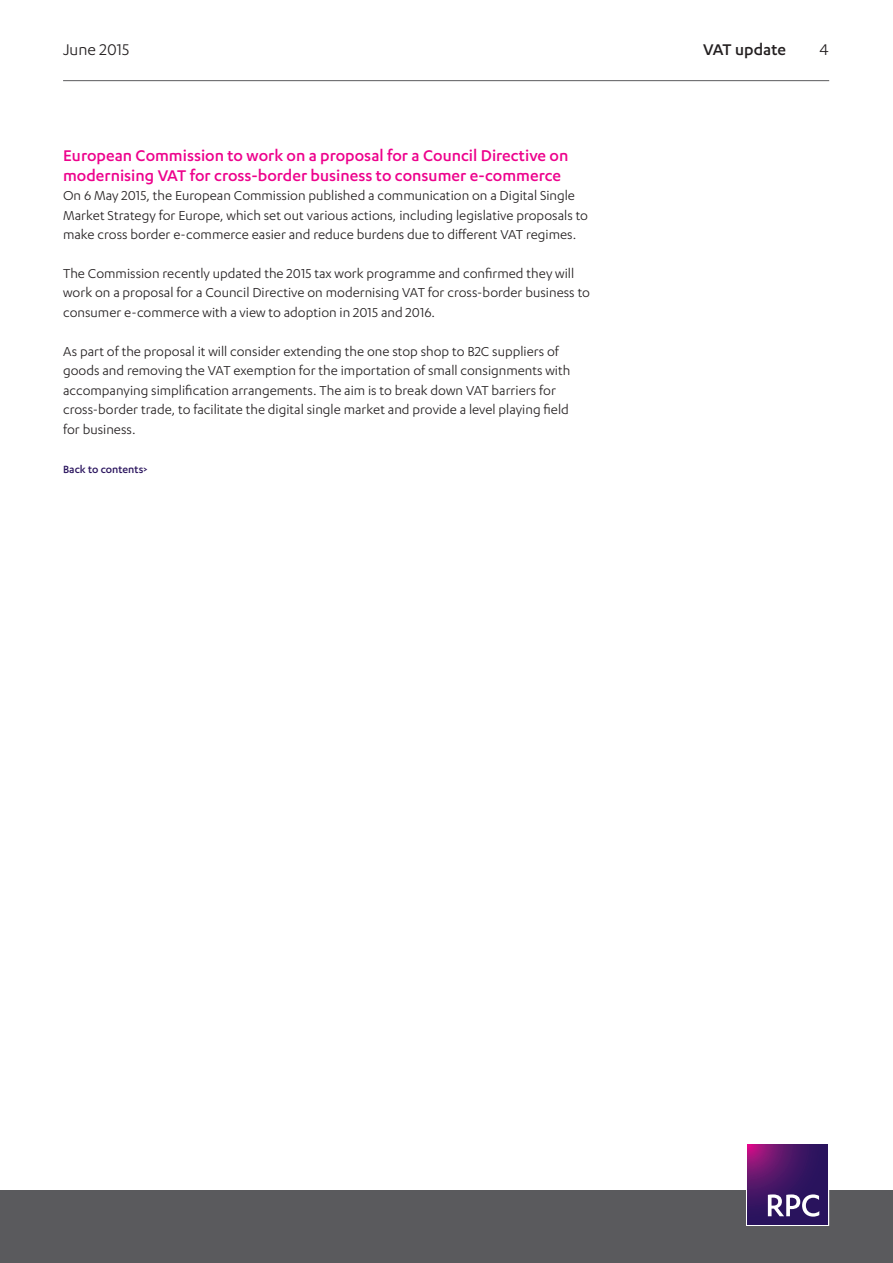
<style>
.page{position:relative;width:893px;height:1263px;background:#fff}
.page>*{position:absolute;margin:0;border:0;box-sizing:border-box;transform-origin:0 0}
.Heading_2__pink{font:500 18px/19.5px "Karbon";color:#ed028c}
.t1{font:18px "Karbon";color:#231f20}
.t2{font:500 18px "Karbon";color:#231f20}
.Body{font:15px/19.5px "Karbon";color:#231f20}
.Body-2{font:500 12px "Karbon";color:#29135d}
</style>
<div class="page">
<hr style="left:63px;top:80px;width:766px;height:1px;background:#5a5a5d">
<div style="left:0;top:1191px;width:893px;height:72px;background:#5a5a5d"></div>
<div style="left:746px;top:1143px;width:83px;height:83px;border:1px solid #fff"></div>
<svg style="left:748px;top:1144px;width:80px;height:80px;background:#461565"></svg>
<svg style="left:768px;top:1194px;width:51px;height:22px"></svg>
<p class="t1" style="left:63px;top:39px;width:68px">June 2015</p>
<p class="t2" style="left:703px;top:39px;width:84px">VAT update</p>
<p class="t1" style="left:819px;top:39px;width:11px">4</p>
<p class="Heading_2__pink" style="left:63px;top:145px;width:507px">European Commission to work on a proposal for a Council Directive on modernising VAT for cross-border business to consumer e-commerce</p>
<p class="Body" style="left:63px;top:185px;width:526px">On 6 May 2015, the European Commission published a communication on a Digital Single<br>Market Strategy for Europe, which set out various actions, including legislative proposals to make cross border e-commerce easier and reduce burdens due to different VAT regimes.</p>
<p class="Body" style="left:63px;top:263px;width:528px">The Commission recently updated the 2015 tax work programme and confirmed they will work on a proposal for a Council Directive on modernising VAT for cross-border business to consumer e-commerce with a view to adoption in 2015 and 2016.</p>
<p class="Body" style="left:63px;top:341px;width:509px">As part of the proposal it will consider extending the one stop shop to B2C suppliers of goods and removing the VAT exemption for the importation of small consignments with accompanying simplification arrangements. The aim is to break down VAT barriers for cross-border trade, to facilitate the digital single market and provide a level playing field for business.</p>
<p class="Body-2" style="left:63px;top:462px;width:86px">Back to contents&gt;</p>
</div>
